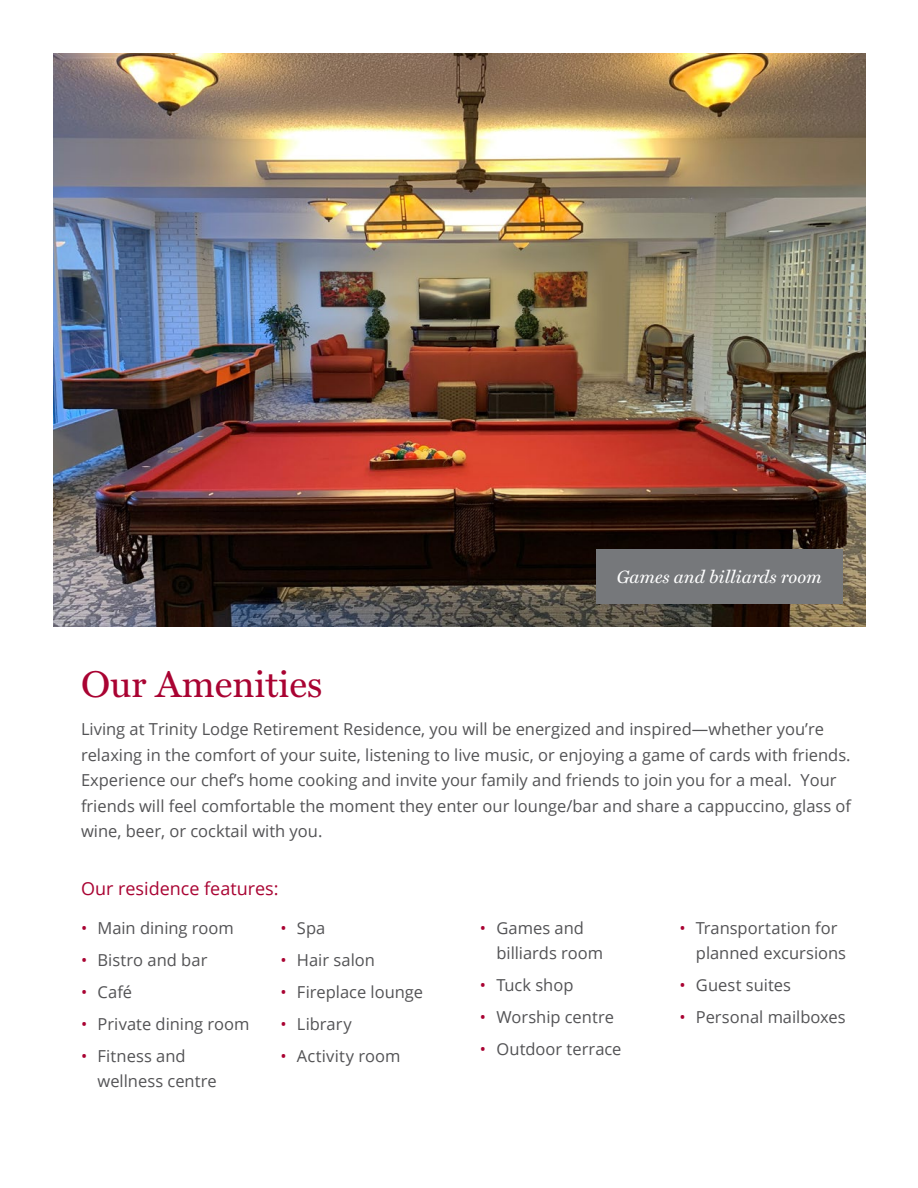
<style>
.page{position:relative;width:918px;height:1188px;background:#fff}
.page>*{position:absolute;margin:0;border:0;box-sizing:border-box;transform-origin:0 0}
._2-Section_Headline{font:37.5px "Miller Text";color:#a90332}
._1-Body_Copy{font:italic 18px "Miller Text";color:#fff}
._3-Bullet_header{font:18px "Open Sans";color:#a90332}
._1-Body_Copy-2{font:16.5px/25.5px "Open Sans";color:#535355}
.s1{color:#a90332}
</style>
<div class="page">
<img style="left:54px;top:53px;width:811px;height:573px">
<div style="left:596px;top:549px;width:247px;height:54px;background:#76787b"></div>
<p class="_1-Body_Copy" style="left:617px;top:566px;width:207px">Games and billiards room</p>
<p class="_2-Section_Headline" style="left:81px;top:662px;width:243px">Our Amenities</p>
<p class="_1-Body_Copy-2" style="left:81px;top:716px;width:772px">Living at Trinity Lodge Retirement Residence, you will be energized and inspired—whether you’re relaxing in the comfort of your suite, listening to live music, or enjoying a game of cards with friends.<br>Experience our chef’s home cooking and invite your family and friends to join you for a meal. Your friends will feel comfortable the moment they enter our lounge/bar and share a cappuccino, glass of wine, beer, or cocktail with you.</p>
<p class="_3-Bullet_header" style="left:81px;top:876px;width:199px">Our residence features:</p>
<p class="_1-Body_Copy-2" style="left:81px;top:914px;width:154px"><span class="s1">•</span> Main dining room</p>
<p class="_1-Body_Copy-2" style="left:81px;top:946px;width:128px"><span class="s1">•</span> Bistro and bar</p>
<p class="_1-Body_Copy-2" style="left:81px;top:978px;width:53px"><span class="s1">•</span> Café</p>
<p class="_1-Body_Copy-2" style="left:81px;top:1010px;width:170px"><span class="s1">•</span> Private dining room</p>
<p class="_1-Body_Copy-2" style="left:98px;top:1042px;width:121px;text-indent:-16px"><span class="s1">•</span> Fitness and wellness centre</p>
<p class="_1-Body_Copy-2" style="left:280px;top:914px;width:46px"><span class="s1">•</span> Spa</p>
<p class="_1-Body_Copy-2" style="left:280px;top:946px;width:96px"><span class="s1">•</span> Hair salon</p>
<p class="_1-Body_Copy-2" style="left:280px;top:978px;width:144px"><span class="s1">•</span> Fireplace lounge</p>
<p class="_1-Body_Copy-2" style="left:280px;top:1010px;width:73px"><span class="s1">•</span> Library</p>
<p class="_1-Body_Copy-2" style="left:280px;top:1042px;width:122px"><span class="s1">•</span> Activity room</p>
<p class="_1-Body_Copy-2" style="left:496px;top:914px;width:108px;text-indent:-16px"><span class="s1">•</span> Games and billiards room</p>
<p class="_1-Body_Copy-2" style="left:480px;top:972px;width:95px"><span class="s1">•</span> Tuck shop</p>
<p class="_1-Body_Copy-2" style="left:480px;top:1004px;width:136px"><span class="s1">•</span> Worship centre</p>
<p class="_1-Body_Copy-2" style="left:480px;top:1036px;width:143px"><span class="s1">•</span> Outdoor terrace</p>
<p class="_1-Body_Copy-2" style="left:696px;top:914px;width:152px;text-indent:-16px"><span class="s1">•</span> Transportation for planned excursions</p>
<p class="_1-Body_Copy-2" style="left:679px;top:972px;width:113px"><span class="s1">•</span> Guest suites</p>
<p class="_1-Body_Copy-2" style="left:679px;top:1004px;width:168px"><span class="s1">•</span> Personal mailboxes</p>
</div>
